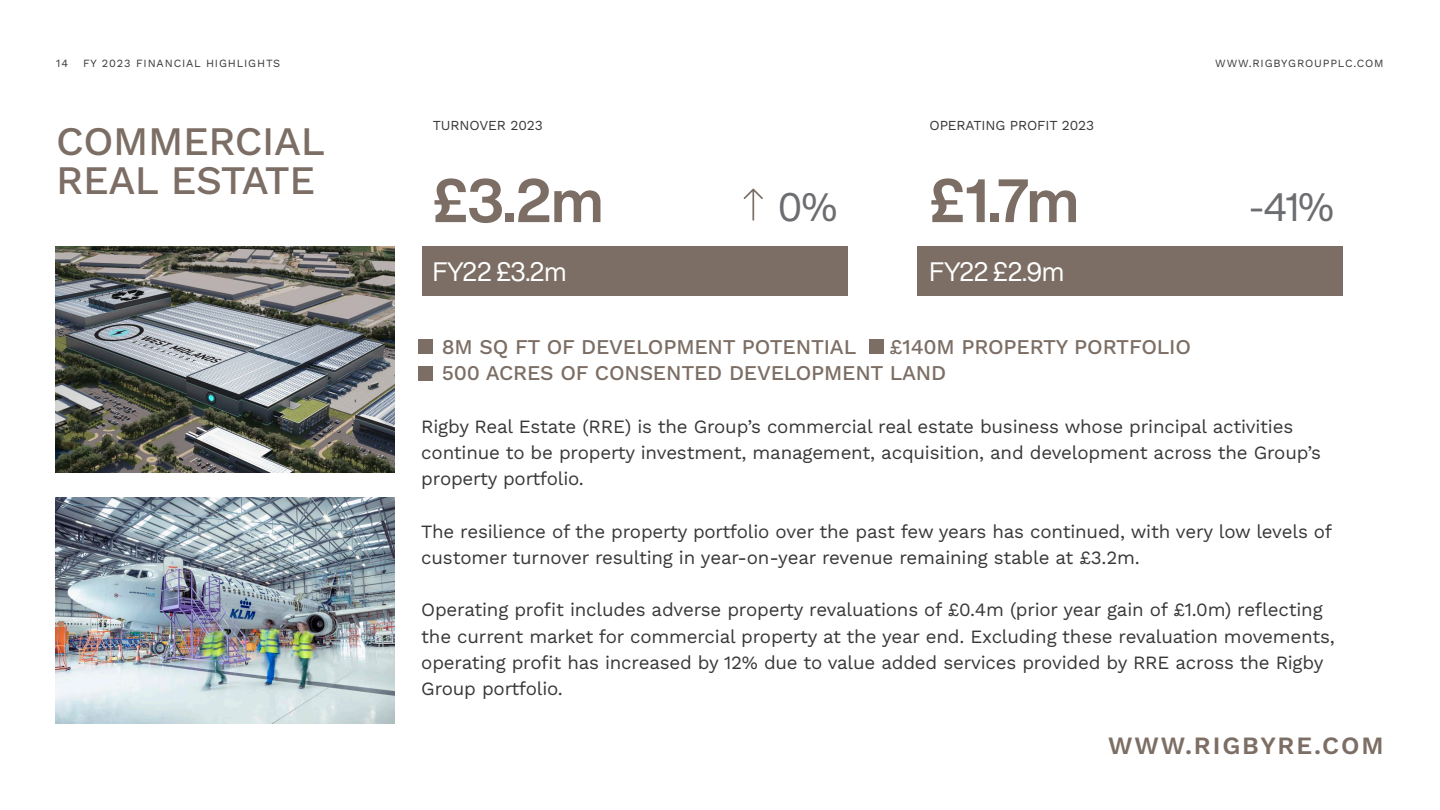
<style>
.page{position:relative;width:1440px;height:810px;background:#fff}
.page>*{position:absolute;margin:0;border:0;box-sizing:border-box;transform-origin:0 0}
.t1{font:700 60px "Helvetica Now Display";color:#7c6e64}
.Heading_1{font:500 40.5px "Work Sans";letter-spacing:-.01em;color:#7c6e64}
.Heading_1-2{font:38.92px "Helvetica Now Display";color:#6c6d70}
.Heading_1-3{font:26.25px "Helvetica Now Display";letter-spacing:-.005em;color:#fff}
.Heading_1-4{font:600 24.9px "Work Sans";letter-spacing:.075em;color:#7c6e64}
.Heading_1-5{font:500 21px "Work Sans";letter-spacing:-.01em;color:#7c6e64}
.Heading_1-6{font:18.75px "Work Sans";letter-spacing:-.01em;color:#383839}
.Heading_1-7{font:13.73px "Work Sans";letter-spacing:-.01em;color:#383839}
.Heading_1-8{font:11.02px "Work Sans";letter-spacing:.075em;color:#383839}
</style>
<div class="page">
<img style="left:56px;top:246px;width:339px;height:226px">
<img style="left:56px;top:497px;width:339px;height:226px">
<div style="left:918px;top:246px;width:425px;height:49px;background:#7c6e64"></div>
<div style="left:422px;top:246px;width:425px;height:49px;background:#7c6e64"></div>
<svg style="left:744px;top:188px;width:19px;height:33px"></svg>
<div style="left:418px;top:339px;width:15px;height:15px;background:#7c6e64"></div>
<div style="left:418px;top:366px;width:15px;height:15px;background:#7c6e64"></div>
<div style="left:869px;top:339px;width:15px;height:15px;background:#7c6e64"></div>
<p class="Heading_1-8" style="left:56px;top:54px;width:13px">14</p>
<p class="Heading_1-8" style="left:83px;top:54px;width:199px">FY 2023 FINANCIAL HIGHLIGHTS</p>
<p class="Heading_1-8" style="left:1215px;top:54px;width:170px">WWW.RIGBYGROUPPLC.COM</p>
<p class="Heading_1" style="left:56px;top:110px;width:270px">COMMERCIAL</p>
<p class="Heading_1" style="left:56px;top:149px;width:261px">REAL ESTATE</p>
<p class="Heading_1-7" style="left:433px;top:115px;width:112px">TURNOVER 2023</p>
<p class="Heading_1-7" style="left:930px;top:115px;width:166px">OPERATING PROFIT 2023</p>
<p class="t1" style="left:433px;top:159px;width:172px">£3.2m</p>
<p class="Heading_1-2" style="left:778px;top:181px;width:60px">0%</p>
<p class="t1" style="left:930px;top:159px;width:150px">£1.7m</p>
<p class="Heading_1-2" style="left:1249px;top:181px;width:86px">-41%</p>
<p class="Heading_1-3" style="left:433px;top:253px;width:135px">FY22 £3.2m</p>
<p class="Heading_1-3" style="left:930px;top:253px;width:136px">FY22 £2.9m</p>
<p class="Heading_1-5" style="left:442px;top:331px;width:416px">8M SQ FT OF DEVELOPMENT POTENTIAL</p>
<p class="Heading_1-5" style="left:890px;top:331px;width:303px">£140M PROPERTY PORTFOLIO</p>
<p class="Heading_1-5" style="left:442px;top:357px;width:506px">500 ACRES OF CONSENTED DEVELOPMENT LAND</p>
<p class="Heading_1-6" style="left:421px;top:412px;width:873px">Rigby Real Estate (RRE) is the Group’s commercial real estate business whose principal activities</p>
<p class="Heading_1-6" style="left:421px;top:438px;width:901px">continue to be property investment, management, acquisition, and development across the Group’s</p>
<p class="Heading_1-6" style="left:421px;top:465px;width:164px">property portfolio.</p>
<p class="Heading_1-6" style="left:421px;top:517px;width:912px">The resilience of the property portfolio over the past few years has continued, with very low levels of</p>
<p class="Heading_1-6" style="left:421px;top:543px;width:720px">customer turnover resulting in year-on-year revenue remaining stable at £3.2m.</p>
<p class="Heading_1-6" style="left:421px;top:596px;width:903px">Operating profit includes adverse property revaluations of £0.4m (prior year gain of £1.0m) reflecting</p>
<p class="Heading_1-6" style="left:421px;top:622px;width:915px">the current market for commercial property at the year end. Excluding these revaluation movements,</p>
<p class="Heading_1-6" style="left:421px;top:648px;width:904px">operating profit has increased by 12% due to value added services provided by RRE across the Rigby</p>
<p class="Heading_1-6" style="left:421px;top:675px;width:143px">Group portfolio.</p>
<p class="Heading_1-4" style="left:1108px;top:726px;width:277px">WWW.RIGBYRE.COM</p>
</div>
